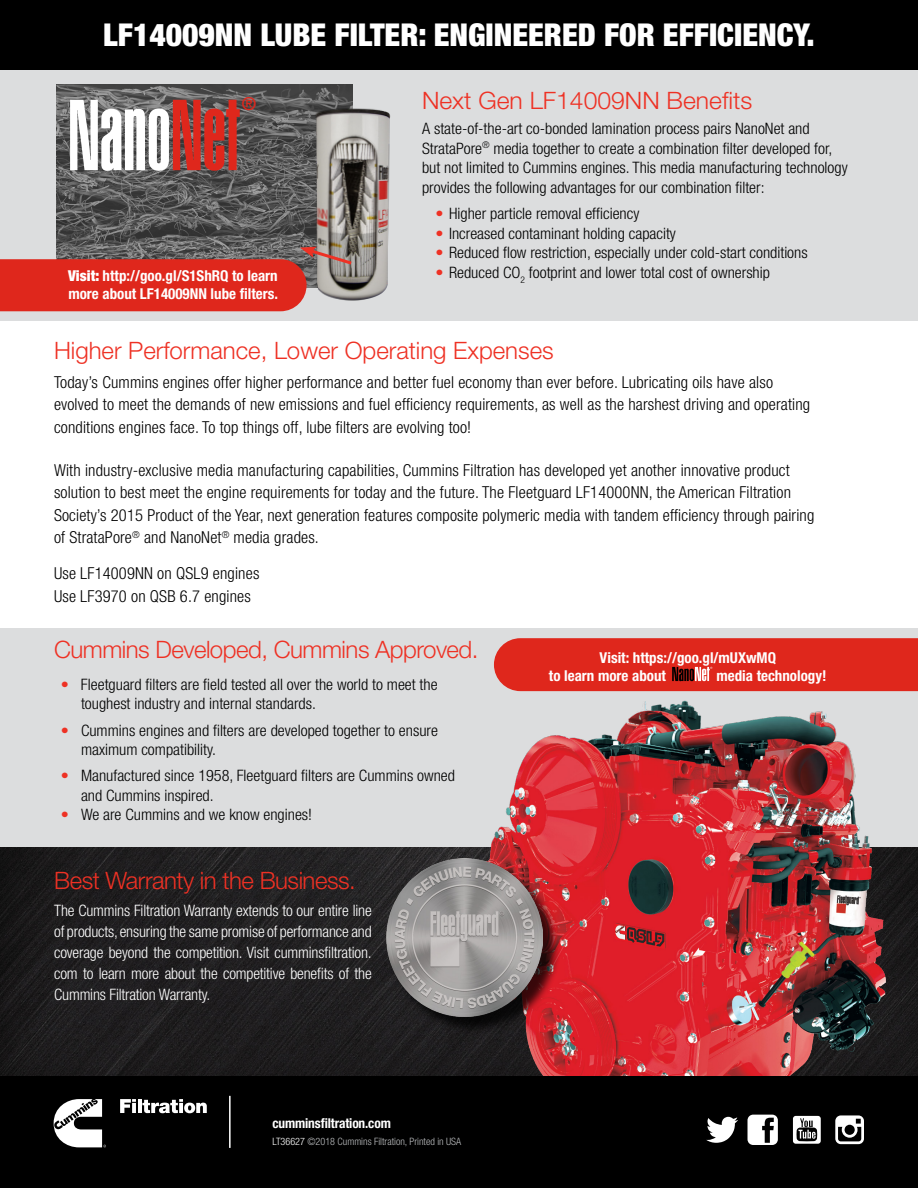
<style>
.page{position:relative;width:918px;height:1188px;background:#fff}
.page>*{position:absolute;margin:0;border:0;box-sizing:border-box;transform-origin:0 0}
.t1{font:900 condensed 31.5px "Helvetica Neue LT Std";color:#fff}
.t2{font:300 24px "Helvetica Neue LT Std";color:#ee3124}
.t3{font:300 24px "Helvetica Neue LT Std";letter-spacing:-.02em;color:#ee3124}
.t4{font:18px "Helvetica LT Std Ultra Comp";color:#df271c}
.t5{font:300 condensed 16.5px/22.5px "Helvetica Neue LT Std";letter-spacing:.01em;color:#000}
.t6{font:300 condensed 15.75px/19.5px "Helvetica Neue LT Std";color:#000}
.t7{font:300 condensed 15.75px/21px "Helvetica Neue LT Std";letter-spacing:-.01em;color:#fff;text-align:justify}
.t8{font:700 condensed 15px/18px "Helvetica Neue LT Std";color:#fff}
.t9{font:700 condensed 13.5px "Helvetica Neue LT Std";letter-spacing:-.01em;color:#fff}
.t10{font:300 condensed 10.2px "Helvetica Neue LT Std";color:#bcbec0}
.s1{font-weight:900}
.s2{color:#ee3124}
.s3{color:#fff}
</style>
<div class="page">
<div style="left:0;top:70px;width:918px;height:251px;background:#dcddde"></div>
<div style="left:0;top:629px;width:918px;height:235px;background:#dcddde"></div>
<img style="left:0;top:848px;width:918px;height:229px">
<img style="left:456px;top:691px;width:443px;height:386px">
<div style="left:0;top:1077px;width:918px;height:111px;background:#000"></div>
<svg style="left:120px;top:1099px;width:16px;height:14px"></svg>
<svg style="left:132px;top:1103px;width:4px;height:10px"></svg>
<hr style="left:138px;top:1099px;width:3px;height:14px;background:#fff">
<svg style="left:142px;top:1099px;width:65px;height:14px"></svg>
<svg style="left:54px;top:1099px;width:52px;height:48px"></svg>
<hr style="left:229px;top:1096px;width:2px;height:52px;background:#fff">
<div style="left:0;top:0;width:918px;height:70px;background:#000"></div>
<svg style="left:793px;top:1116px;width:28px;height:28px"></svg>
<svg style="left:835px;top:1115px;width:29px;height:29px"></svg>
<svg style="left:706px;top:1117px;width:32px;height:26px"></svg>
<svg style="left:748px;top:1115px;width:30px;height:30px"></svg>
<div style="left:389px;top:860px;width:172px;height:175px;background:#000;opacity:.75"></div>
<img style="left:386px;top:858px;width:157px;height:159px">
<div style="left:494px;top:638px;width:424px;height:53px;background:#df271c"></div>
<img style="left:56px;top:85px;width:296px;height:162px">
<svg style="left:70px;top:100px;width:172px;height:71px;background:#bd8d8a"></svg>
<img style="left:292px;top:98px;width:99px;height:203px">
<svg style="left:0;top:247px;width:355px;height:64px;background:#c6453d"></svg>
<h1 class="t1" style="left:103px;top:16px;width:713px">LF14009NN LUBE FILTER: ENGINEERED FOR EFFICIENCY.</h1>
<p class="t4" style="left:242px;top:93px;width:16px">®</p>
<p class="t8" style="left:68px;top:266px;width:211px"><span class="s1">Visit:</span> http://goo.gl/S1ShRQ to learn more about LF14009NN lube filters.</p>
<h2 class="t2" style="left:422px;top:85px;width:332px">Next Gen LF14009NN Benefits</h2>
<p class="t6" style="left:422px;top:119px;width:427px">A state-of-the-art co-bonded lamination process pairs NanoNet and StrataPore<sup>®</sup> media together to create a combination filter developed for, but not limited to Cummins engines. This media manufacturing technology provides the following advantages for our combination filter:</p>
<p class="t6" style="left:436px;top:204px;width:205px"><span class="s2">•</span> Higher particle removal efficiency</p>
<p class="t6" style="left:436px;top:224px;width:242px"><span class="s2">•</span> Increased contaminant holding capacity</p>
<p class="t6" style="left:436px;top:243px;width:374px"><span class="s2">•</span> Reduced flow restriction, especially under cold-start conditions</p>
<p class="t6" style="left:436px;top:263px;width:336px"><span class="s2">•</span> Reduced CO<sub>2</sub> footprint and lower total cost of ownership</p>
<h2 class="t2" style="left:54px;top:335px;width:501px">Higher Performance, Lower Operating Expenses</h2>
<p class="t5" style="left:54px;top:371px;width:758px">Today’s Cummins engines offer higher performance and better fuel economy than ever before. Lubricating oils have also evolved to meet the demands of new emissions and fuel efficiency requirements, as well as the harshest driving and operating conditions engines face. To top things off, lube filters are evolving too!</p>
<p class="t5" style="left:54px;top:458px;width:762px">With industry-exclusive media manufacturing capabilities, Cummins Filtration has developed yet another innovative product solution to best meet the engine requirements for today and the future. The Fleetguard LF14000NN, the American Filtration Society’s 2015 Product of the Year, next generation features composite polymeric media with tandem efficiency through pairing of StrataPore<sup>®</sup> and NanoNet<sup>®</sup> media grades.</p>
<p class="t5" style="left:54px;top:562px;width:207px">Use LF14009NN on QSL9 engines<br>Use LF3970 on QSB 6.7 engines</p>
<h2 class="t3" style="left:54px;top:635px;width:426px">Cummins Developed, Cummins Approved.</h2>
<p class="t6" style="left:81px;top:674px;width:358px;text-indent:-20px"><span class="s2">•</span> Fleetguard filters are field tested all over the world to meet the toughest industry and internal standards.</p>
<p class="t6" style="left:81px;top:720px;width:359px;text-indent:-20px"><span class="s2">•</span> Cummins engines and filters are developed together to ensure maximum compatibility.</p>
<p class="t6" style="left:81px;top:766px;width:376px;text-indent:-20px"><span class="s2">•</span> Manufactured since 1958, Fleetguard filters are Cummins owned and Cummins inspired.</p>
<p class="t6" style="left:61px;top:805px;width:253px"><span class="s2">•</span> We are Cummins and we know engines!</p>
<h2 class="t3" style="left:54px;top:866px;width:303px">Best Warranty in the Business.</h2>
<p class="t7" style="left:54px;top:900px;width:319px">The Cummins Filtration Warranty extends to our entire line of products, ensuring the same promise of performance and coverage beyond the competition. Visit cumminsfiltration. com to learn more about the competitive benefits of the Cummins Filtration Warranty.</p>
<p class="t9" style="left:272px;top:1115px;width:120px">cumminsfiltration.com</p>
<p class="t10" style="left:272px;top:1136px;width:190px"><span class="s3">LT36627</span> ©2018 Cummins Filtration, Printed in USA</p>
<p class="t8" style="left:549px;top:648px;width:229px;text-indent:51px">Visit: https://goo.gl/mUXwMQ to learn more about</p>
<p class="t8" style="left:716px;top:666px;width:112px">media technology!</p>
</div>
